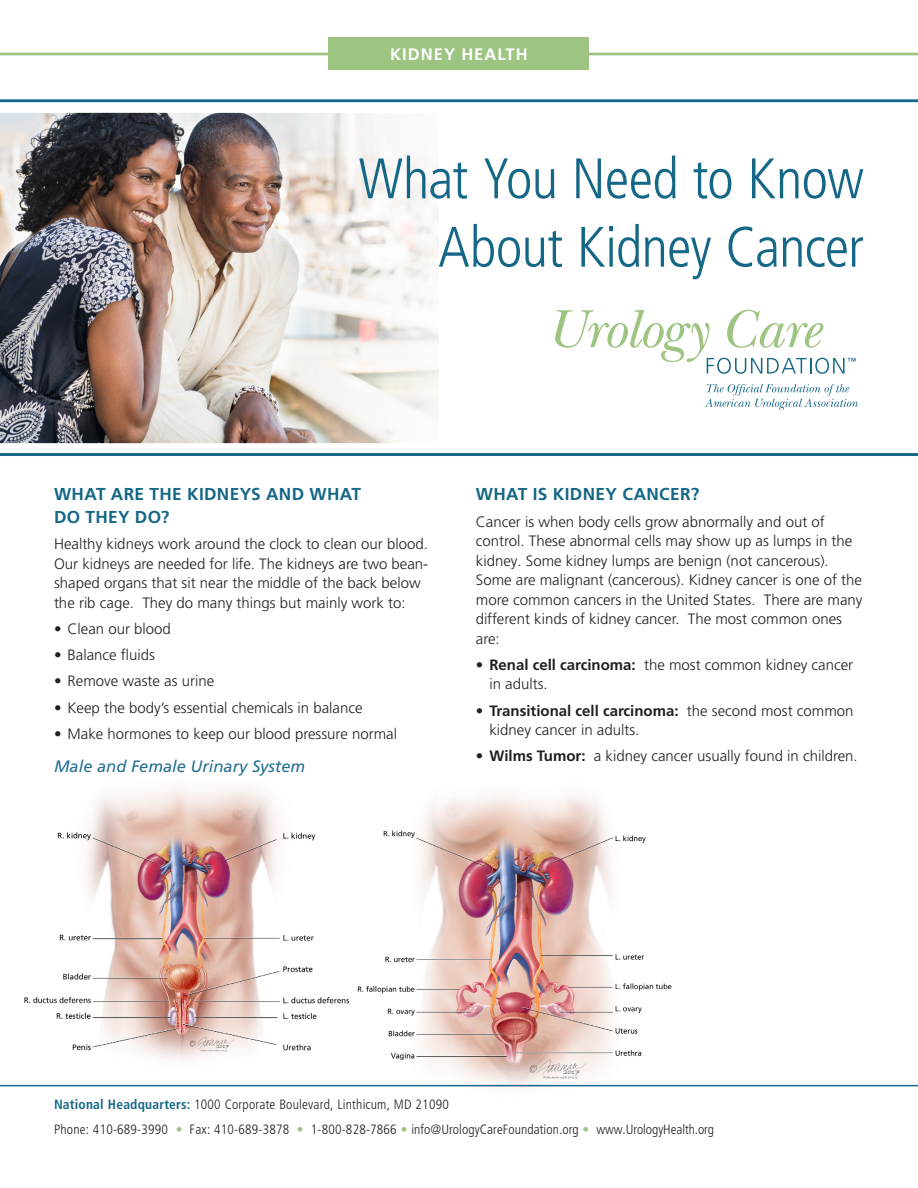
<style>
.page{position:relative;width:918px;height:1188px;background:#fff}
.page>*{position:absolute;margin:0;border:0;box-sizing:border-box;transform-origin:0 0}
.Head{font:300 condensed 57px/68.4px "Frutiger LT Pro";letter-spacing:-.015em;color:#146787;text-align:right}
.Subhead1{font:700 17.25px/22.5px "Frutiger LT Pro";letter-spacing:.02em;color:#146787}
.t1{font:700 16.65px "Frutiger LT Pro";letter-spacing:.055em;color:#fff}
.Subhead2{font:italic 16.5px "Frutiger LT Pro";color:#257191}
.Body1{font:300 15px/19.5px "Frutiger LT Pro";color:#231f20}
.Bullet_List{font:300 15px/19.5px "Frutiger LT Pro";color:#231f20}
.Color_line_in_addres{font:300 condensed 13.5px "Frutiger LT Pro";letter-spacing:.015em;color:#231f20}
.s1{font-weight:700}
.s2{font-weight:700;color:#146787}
.s3{color:#9ec482}
</style>
<div class="page">
<img style="left:24px;top:786px;width:325px;height:275px">
<img style="left:354px;top:793px;width:327px;height:295px">
<img style="left:0;top:113px;width:438px;height:330px">
<hr style="left:0;top:99px;width:918px;height:3px;background:#146787">
<hr style="left:0;top:453px;width:918px;height:3px;background:#146787">
<hr style="left:0;top:53px;width:918px;height:2px;background:#9ec482">
<div style="left:329px;top:38px;width:260px;height:32px;background:#9ec482"></div>
<hr style="left:0;top:1085px;width:918px;height:1px;background:#146787">
<svg style="left:705px;top:384px;width:153px;height:26px"></svg>
<svg style="left:555px;top:310px;width:301px;height:64px"></svg>
<p class="t1" style="left:390px;top:44px;width:139px">KIDNEY HEALTH</p>
<p class="Head" style="left:359px;top:145px;width:507px">What You Need to Know<br>About Kidney Cancer</p>
<p class="Subhead1" style="left:54px;top:483px;width:309px">WHAT ARE THE KIDNEYS AND WHAT<br>DO THEY DO?</p>
<p class="Body1" style="left:54px;top:534px;width:376px">Healthy kidneys work around the clock to clean our blood.<br>Our kidneys are needed for life. The kidneys are two bean&shy;shaped organs that sit near the middle of the back below the rib cage. They do many things but mainly work to:</p>
<p class="Bullet_List" style="left:54px;top:619px;width:118px">• Clean our blood</p>
<p class="Bullet_List" style="left:54px;top:645px;width:103px">• Balance fluids</p>
<p class="Bullet_List" style="left:54px;top:672px;width:162px">• Remove waste as urine</p>
<p class="Bullet_List" style="left:54px;top:698px;width:310px">• Keep the body’s essential chemicals in balance</p>
<p class="Bullet_List" style="left:54px;top:724px;width:345px">• Make hormones to keep our blood pressure normal</p>
<p class="Subhead2" style="left:54px;top:757px;width:253px">Male and Female Urinary System</p>
<p class="Subhead1" style="left:476px;top:483px;width:225px">WHAT IS KIDNEY CANCER?</p>
<p class="Body1" style="left:476px;top:512px;width:388px">Cancer is when body cells grow abnormally and out of control. These abnormal cells may show up as lumps in the kidney. Some kidney lumps are benign (not cancerous).<br>Some are malignant (cancerous). Kidney cancer is one of the more common cancers in the United States. There are many different kinds of kidney cancer. The most common ones are:</p>
<p class="Bullet_List" style="left:489px;top:655px;width:365px;text-indent:-14px"><span class="s1">• Renal cell carcinoma:</span> the most common kidney cancer in adults.</p>
<p class="Bullet_List" style="left:489px;top:701px;width:366px;text-indent:-14px"><span class="s1">• Transitional cell carcinoma:</span> the second most common kidney cancer in adults.</p>
<p class="Bullet_List" style="left:476px;top:747px;width:383px"><span class="s1">• Wilms Tumor:</span> a kidney cancer usually found in children.</p>
<p class="Color_line_in_addres" style="left:54px;top:1096px;width:396px"><span class="s2">National Headquarters:</span> 1000 Corporate Boulevard, Linthicum, MD 21090</p>
<p class="Color_line_in_addres" style="left:54px;top:1122px;width:662px">Phone: 410-689-3990 <span class="s3">•</span> Fax: 410-689-3878 <span class="s3">•</span> 1-800-828-7866 <span class="s3">•</span> info@UrologyCareFoundation.org <span class="s3">•</span> www.UrologyHealth.org</p>
</div>
